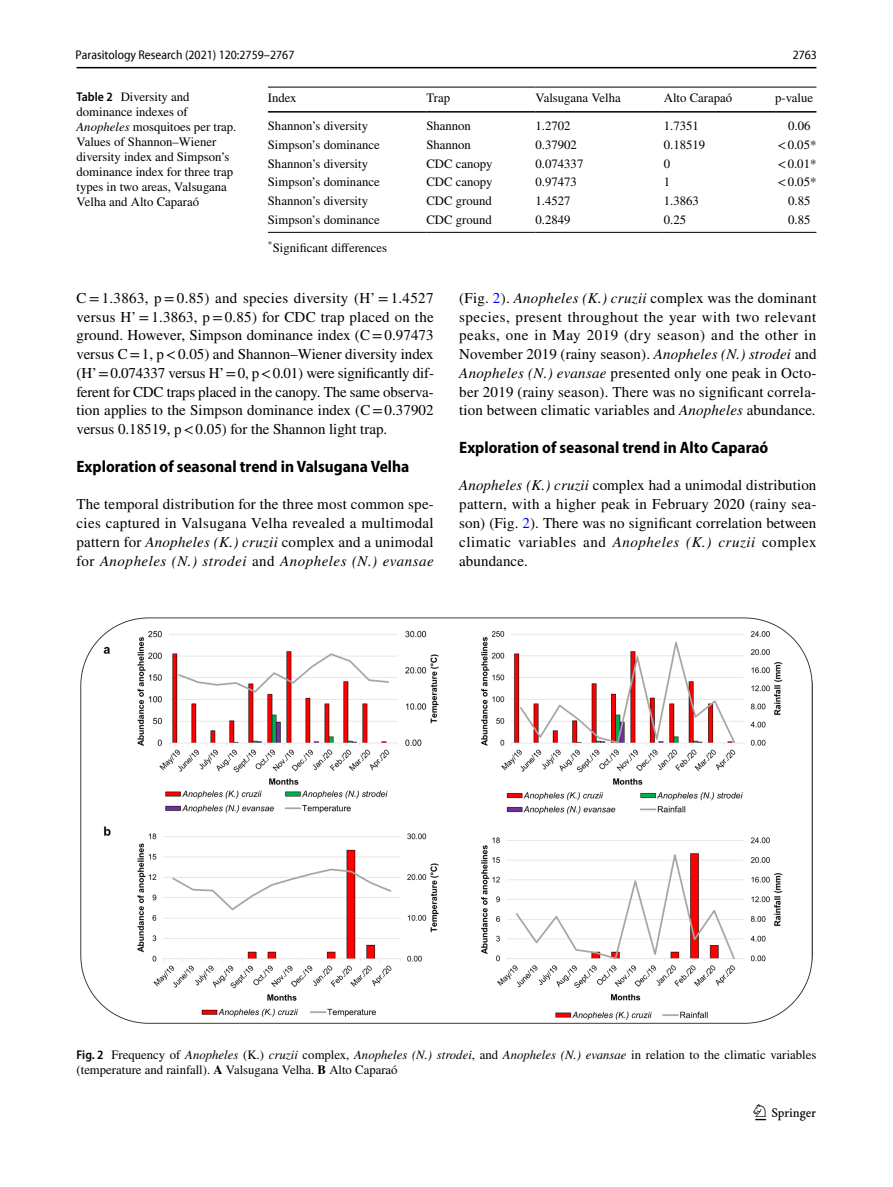
<style>
.page{position:relative;width:893px;height:1187px;background:#fff}
.page>*{position:absolute;margin:0;border:0;box-sizing:border-box;transform-origin:0 0}
.t1{font:22.5px "Springnew Regular 3";color:#000}
.t2{font:700 semi-condensed 16.5px "Myriad Pro";color:#000}
.t3{font:15px/18.8px "STIX";letter-spacing:.01em;color:#000;text-align:justify}
.t4{font:12.75px/15px "STIX";color:#000}
.t5{font:semi-condensed 12.75px "Myriad Pro Unic";color:#000}
.s1{font-family:"Myriad Pro";font-weight:600;font-stretch:semi-condensed}
.s2{font-style:italic}
.s3{color:#00f}
.s4{font-weight:700}
</style>
<div class="page">
<hr style="left:77px;top:67px;width:739px;height:1px;background:#000">
<hr style="left:268px;top:87px;width:158px;height:1px;background:#000">
<hr style="left:268px;top:111px;width:158px;height:2px;background:#000">
<hr style="left:426px;top:87px;width:109px;height:1px;background:#000">
<hr style="left:426px;top:111px;width:109px;height:2px;background:#000">
<hr style="left:535px;top:87px;width:129px;height:1px;background:#000">
<hr style="left:535px;top:111px;width:129px;height:2px;background:#000">
<hr style="left:664px;top:87px;width:111px;height:1px;background:#000">
<hr style="left:664px;top:111px;width:111px;height:2px;background:#000">
<hr style="left:775px;top:87px;width:41px;height:1px;background:#000">
<hr style="left:775px;top:111px;width:41px;height:2px;background:#000">
<hr style="left:268px;top:232px;width:158px;height:1px;background:#000">
<hr style="left:426px;top:232px;width:109px;height:1px;background:#000">
<hr style="left:535px;top:232px;width:129px;height:1px;background:#000">
<hr style="left:664px;top:232px;width:111px;height:1px;background:#000">
<hr style="left:775px;top:232px;width:41px;height:1px;background:#000">
<img style="left:81px;top:617px;width:731px;height:406px">
<p class="t5" style="left:76px;top:50px;width:220px">Parasitology Research (2021) 120:2759–2767</p>
<p class="t5" style="left:793px;top:50px;width:26px">2763</p>
<p class="t4" style="left:77px;top:90px;width:161px"><span class="s1">Table 2</span> Diversity and dominance indexes of<br><span class="s2">Anopheles</span> mosquitoes per trap.<br>Values of Shannon–Wiener diversity index and Simpson’s dominance index for three trap types in two areas, Valsugana<br>Velha and Alto Caparaó</p>
<p class="t4" style="left:268px;top:91px;width:30px">Index</p>
<p class="t4" style="left:426px;top:91px;width:25px">Trap</p>
<p class="t4" style="left:535px;top:91px;width:87px">Valsugana Velha</p>
<p class="t4" style="left:664px;top:91px;width:70px">Alto Carapaó</p>
<p class="t4" style="left:775px;top:91px;width:39px">p-value</p>
<p class="t4" style="left:268px;top:119px;width:102px">Shannon’s diversity</p>
<p class="t4" style="left:426px;top:119px;width:46px">Shannon</p>
<p class="t4" style="left:536px;top:119px;width:37px">1.2702</p>
<p class="t4" style="left:664px;top:119px;width:37px">1.7351</p>
<p class="t4" style="left:788px;top:119px;width:24px">0.06</p>
<p class="t4" style="left:268px;top:138px;width:113px">Simpson’s dominance</p>
<p class="t4" style="left:426px;top:138px;width:46px">Shannon</p>
<p class="t4" style="left:536px;top:138px;width:43px">0.37902</p>
<p class="t4" style="left:664px;top:138px;width:43px">0.18519</p>
<p class="t4" style="left:777px;top:138px;width:41px">&lt;0.05*</p>
<p class="t4" style="left:268px;top:157px;width:102px">Shannon’s diversity</p>
<p class="t4" style="left:426px;top:157px;width:68px">CDC canopy</p>
<p class="t4" style="left:536px;top:157px;width:49px">0.074337</p>
<p class="t4" style="left:664px;top:157px;width:8px">0</p>
<p class="t4" style="left:777px;top:157px;width:41px">&lt;0.01*</p>
<p class="t4" style="left:268px;top:175px;width:113px">Simpson’s dominance</p>
<p class="t4" style="left:426px;top:175px;width:68px">CDC canopy</p>
<p class="t4" style="left:536px;top:175px;width:43px">0.97473</p>
<p class="t4" style="left:664px;top:175px;width:8px">1</p>
<p class="t4" style="left:777px;top:175px;width:41px">&lt;0.05*</p>
<p class="t4" style="left:268px;top:194px;width:102px">Shannon’s diversity</p>
<p class="t4" style="left:426px;top:194px;width:67px">CDC ground</p>
<p class="t4" style="left:536px;top:194px;width:37px">1.4527</p>
<p class="t4" style="left:664px;top:194px;width:37px">1.3863</p>
<p class="t4" style="left:788px;top:194px;width:24px">0.85</p>
<p class="t4" style="left:268px;top:213px;width:113px">Simpson’s dominance</p>
<p class="t4" style="left:426px;top:213px;width:67px">CDC ground</p>
<p class="t4" style="left:536px;top:213px;width:37px">0.2849</p>
<p class="t4" style="left:664px;top:213px;width:24px">0.25</p>
<p class="t4" style="left:788px;top:213px;width:24px">0.85</p>
<p class="t4" style="left:268px;top:241px;width:121px"><sup>*</sup>Significant differences</p>
<p class="t3" style="left:77px;top:289px;width:359px">C=1.3863, p=0.85) and species diversity (H’=1.4527 versus H’=1.3863, p=0.85) for CDC trap placed on the ground. However, Simpson dominance index (C=0.97473 versus C=1, p&lt;0.05) and Shannon–Wiener diversity index (H’=0.074337 versus H’=0, p&lt;0.01) were significantly dif&shy;ferent for CDC traps placed in the canopy. The same observa&shy;tion applies to the Simpson dominance index (C=0.37902 versus 0.18519, p&lt;0.05) for the Shannon light trap.</p>
<p class="t2" style="left:77px;top:457px;width:334px">Exploration of seasonal trend in Valsugana Velha</p>
<p class="t3" style="left:77px;top:496px;width:359px">The temporal distribution for the three most common spe&shy;cies captured in Valsugana Velha revealed a multimodal pattern for <span class="s2">Anopheles (K.) cruzii</span> complex and a unimodal for <span class="s2">Anopheles (N.) strodei</span> and <span class="s2">Anopheles (N.) evansae</span></p>
<p class="t3" style="left:459px;top:289px;width:359px">(Fig. <span class="s3">2</span>). <span class="s2">Anopheles (K.) cruzii</span> complex was the dominant species, present throughout the year with two relevant peaks, one in May 2019 (dry season) and the other in November 2019 (rainy season). <span class="s2">Anopheles (N.) strodei</span> and <span class="s2">Anopheles (N.) evansae</span> presented only one peak in Octo&shy;ber 2019 (rainy season). There was no significant correla&shy;tion between climatic variables and <span class="s2">Anopheles</span> abundance<span class="s2">.</span></p>
<p class="t2" style="left:459px;top:438px;width:311px">Exploration of seasonal trend in Alto Caparaó</p>
<p class="t3" style="left:459px;top:477px;width:359px"><span class="s2">Anopheles (K.) cruzii</span> complex had a unimodal distribution pattern, with a higher peak in February 2020 (rainy sea&shy;son) (Fig. <span class="s3">2</span>). There was no significant correlation between climatic variables and <span class="s2">Anopheles (K.) cruzii</span> complex abundance.</p>
<p class="t4" style="left:77px;top:1047px;width:741px"><span class="s1">Fig. 2</span> Frequency of <span class="s2">Anopheles</span> (K.) <span class="s2">cruzii</span> complex, <span class="s2">Anopheles (N.) strodei</span>, and <span class="s2">Anopheles (N.) evansae</span> in relation to the climatic variables (temperature and rainfall). <span class="s4">A</span> Valsugana Velha. <span class="s4">B</span> Alto Caparaó</p>
<h1 class="t1" style="left:755px;top:1104px;width:62px">1 3</h1>
</div>
